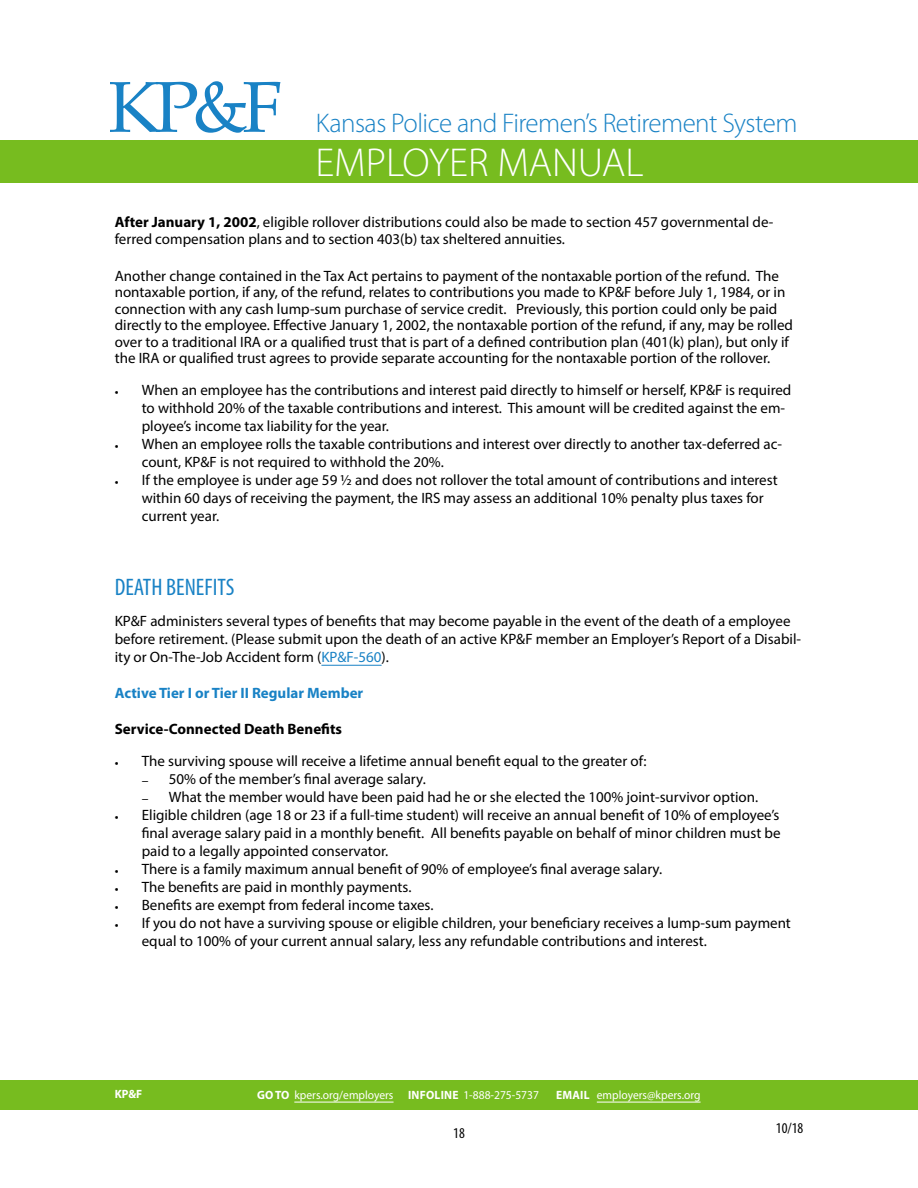
<style>
.page{position:relative;width:918px;height:1188px;background:#fff}
.page>*{position:absolute;margin:0;border:0;box-sizing:border-box;transform-origin:0 0}
.t1{font:72px "Book Antiqua";color:#1982c5}
.t2{font:300 40.5px "Myriad Pro";color:#fff}
.t3{font:300 27px "Myriad Pro";letter-spacing:-.02em;color:#1982c5}
.t4{font:condensed 24px "Myriad Pro";color:#1982c5}
.t5{font:15px/18px "Myriad Pro";color:#000}
.t6{font:700 15px "Myriad Pro";color:#1982c5}
.t7{font:700 15px "Myriad Pro";color:#000}
.t8{font:condensed 15px "Myriad Pro";color:#000}
.t9{font:12px "Myriad Pro";color:#fff;scale:.96 1}
.t10{font:700 12px "Myriad Pro";color:#fff;scale:.96 1}
.s1{font-weight:700}
.s2{color:#1982c5}
</style>
<div class="page">
<div style="left:0;top:140px;width:918px;height:43px;background:#77bc1f"></div>
<div style="left:0;top:1080px;width:918px;height:29px;background:#77bc1f"></div>
<hr style="left:294px;top:1102px;width:100px;height:1px;background:#fff">
<hr style="left:597px;top:1102px;width:104px;height:1px;background:#fff">
<hr style="left:321px;top:665px;width:61px;height:1px;background:#1982c5">
<h1 class="t1" style="left:108px;top:57px;width:176px">KP&amp;F</h1>
<h3 class="t3" style="left:316px;top:107px;width:483px">Kansas Police and Firemen’s Retirement System</h3>
<h2 class="t2" style="left:315px;top:138px;width:330px">EMPLOYER MANUAL</h2>
<p class="t5" style="left:115px;top:214px;width:660px;line-height:16.5px"><span class="s1">After January 1, 2002</span>, eligible rollover distributions could also be made to section 457 governmental de&shy;ferred compensation plans and to section 403(b) tax sheltered annuities.</p>
<p class="t5" style="left:115px;top:267px;width:680px;line-height:16.5px">Another change contained in the Tax Act pertains to payment of the nontaxable portion of the refund. The nontaxable portion, if any, of the refund, relates to contributions you made to KP&amp;F before July 1, 1984, or in connection with any cash lump-sum purchase of service credit. Previously, this portion could only be paid directly to the employee. Efective January 1, 2002, the nontaxable portion of the refund, if any, may be rolled over to a traditional IRA or a qualifed trust that is part of a defned contribution plan (401(k) plan), but only if the IRA or qualifed trust agrees to provide separate accounting for the nontaxable portion of the rollover.</p>
<p class="t5" style="left:142px;top:380px;width:651px;text-indent:-27px"><sub>•</sub> When an employee has the contributions and interest paid directly to himself or herself, KP&amp;F is required to withhold 20% of the taxable contributions and interest. This amount will be credited against the em&shy;ployee’s income tax liability for the year.</p>
<p class="t5" style="left:142px;top:434px;width:642px;text-indent:-27px"><sub>•</sub> When an employee rolls the taxable contributions and interest over directly to another tax-deferred ac&shy;count, KP&amp;F is not required to withhold the 20%.</p>
<p class="t5" style="left:142px;top:470px;width:637px;text-indent:-27px"><sub>•</sub> If the employee is under age 59 ½ and does not rollover the total amount of contributions and interest within 60 days of receiving the payment, the IRS may assess an additional 10% penalty plus taxes for current year.</p>
<h3 class="t4" style="left:115px;top:572px;width:121px">DEATH BENEFITS</h3>
<p class="t5" style="left:115px;top:612px;width:688px">KP&amp;F administers several types of benefts that may become payable in the event of the death of a employee before retirement. (Please submit upon the death of an active KP&amp;F member an Employer’s Report of a Disabil&shy;ity or On-The-Job Accident form (<span class="s2">KP&amp;F-560</span>).</p>
<p class="t6" style="left:115px;top:683px;width:250px">Active Tier I or Tier II Regular Member</p>
<p class="t7" style="left:115px;top:719px;width:229px">Service-Connected Death Benefts</p>
<p class="t5" style="left:115px;top:751px;width:533px"><sub>•</sub> The surviving spouse will receive a lifetime annual beneft equal to the greater of:</p>
<p class="t5" style="left:142px;top:769px;width:286px"><sub>–</sub> 50% of the member’s fnal average salary.</p>
<p class="t5" style="left:142px;top:787px;width:618px"><sub>–</sub> What the member would have been paid had he or she elected the 100% joint-survivor option.</p>
<p class="t5" style="left:142px;top:805px;width:640px;text-align:justify;text-indent:-27px"><sub>•</sub> Eligible children (age 18 or 23 if a full-time student) will receive an annual beneft of 10% of employee’s fnal average salary paid in a monthly beneft. All benefts payable on behalf of minor children must be paid to a legally appointed conservator.</p>
<p class="t5" style="left:115px;top:859px;width:549px"><sub>•</sub> There is a family maximum annual beneft of 90% of employee’s fnal average salary.</p>
<p class="t5" style="left:115px;top:877px;width:298px"><sub>•</sub> The benefts are paid in monthly payments.</p>
<p class="t5" style="left:115px;top:895px;width:320px"><sub>•</sub> Benefts are exempt from federal income taxes.</p>
<p class="t5" style="left:142px;top:913px;width:651px;text-indent:-27px"><sub>•</sub> If you do not have a surviving spouse or eligible children, your benefciary receives a lump-sum payment equal to 100% of your current annual salary, less any refundable contributions and interest.</p>
<p class="t10" style="left:115px;top:1087px;width:30px">KP&amp;F</p>
<p class="t9" style="left:257px;top:1088px;width:295px"><span class="s1">GO TO</span> kpers.org/employers <span class="s1">INFOLINE</span> 1-888-275-5737</p>
<p class="t9" style="left:556px;top:1088px;width:152px"><span class="s1">EMAIL</span> employers@kpers.org</p>
<p class="t8" style="left:453px;top:1124px;width:13px">18</p>
<p class="t8" style="left:776px;top:1119px;width:29px">10/18</p>
</div>
